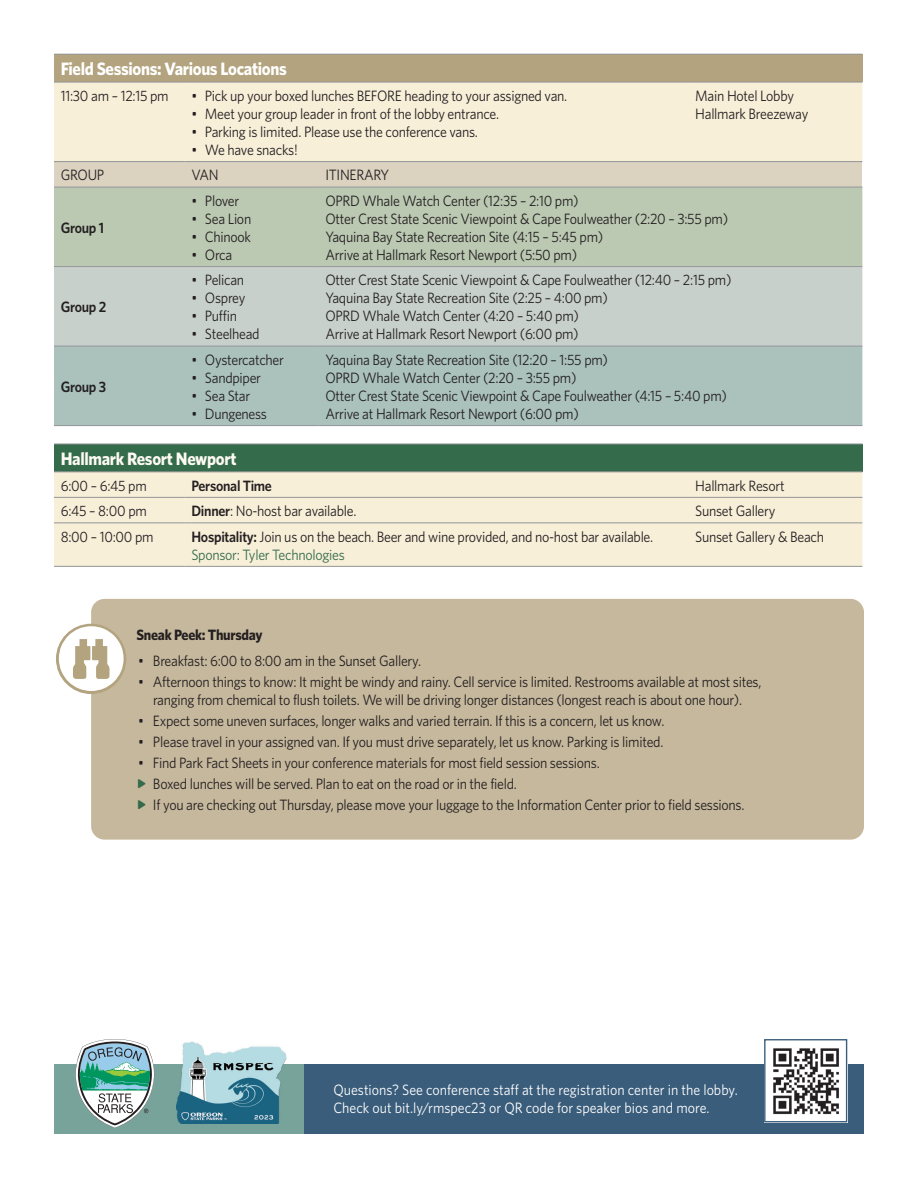
<style>
.page{position:relative;width:918px;height:1188px;background:#fff}
.page>*{position:absolute;margin:0;border:0;box-sizing:border-box;transform-origin:0 0}
.t1{font:700 18px "Whitney";letter-spacing:-.02em;color:#fff;scale:.93 1}
.t2{font:700 18px "Whitney";letter-spacing:-.02em;color:#fdfaf4;scale:.93 1}
.t3{font:15px/18px "Whitney";letter-spacing:-.02em;color:#231f20;scale:.93 1}
.t4{font:15px/18px "Whitney";color:#fff;scale:.93 1}
.t5{font:600 15px "Whitney";letter-spacing:-.02em;color:#231f20;scale:.93 1}
.t6{font:700 15px "Whitney";letter-spacing:-.02em;color:#231f20;scale:.93 1}
.s1{font-weight:600}
.s2{color:#346b4a}
</style>
<div class="page">
<div style="left:91px;top:599px;width:773px;height:241px;background:#c6b89d;border-radius:14px"></div>
<div style="left:54px;top:54px;width:808px;height:28px;background:#b3a47f"></div>
<div style="left:54px;top:83px;width:808px;height:78px;background:#f8efd9"></div>
<div style="left:54px;top:162px;width:265px;height:25px;background:#dbd2c0"></div>
<div style="left:319px;top:162px;width:543px;height:25px;background:#dbd2c0"></div>
<div style="left:54px;top:188px;width:808px;height:78px;background:#bbc8b2"></div>
<div style="left:54px;top:267px;width:808px;height:79px;background:#c8d0cc"></div>
<div style="left:54px;top:347px;width:808px;height:78px;background:#aac1bc"></div>
<hr style="left:54px;top:161px;width:131px;height:1px;background:#939598">
<hr style="left:54px;top:187px;width:265px;height:1px;background:#939598">
<hr style="left:54px;top:266px;width:265px;height:1px;background:#939598">
<hr style="left:54px;top:346px;width:265px;height:1px;background:#939598">
<hr style="left:54px;top:425px;width:265px;height:1px;background:#939598">
<hr style="left:54px;top:54px;width:808px;height:1px;background:#939598">
<hr style="left:54px;top:82px;width:131px;height:1px;background:#939598">
<hr style="left:689px;top:82px;width:173px;height:1px;background:#939598">
<hr style="left:185px;top:82px;width:504px;height:1px;background:#939598">
<hr style="left:185px;top:161px;width:677px;height:1px;background:#939598">
<hr style="left:319px;top:187px;width:543px;height:1px;background:#939598">
<hr style="left:319px;top:266px;width:543px;height:1px;background:#939598">
<hr style="left:319px;top:346px;width:543px;height:1px;background:#939598">
<hr style="left:319px;top:425px;width:543px;height:1px;background:#939598">
<div style="left:54px;top:444px;width:808px;height:28px;background:#346b4a"></div>
<div style="left:54px;top:473px;width:808px;height:93px;background:#f8efd9"></div>
<hr style="left:54px;top:497px;width:131px;height:1px;background:#939598">
<hr style="left:54px;top:523px;width:131px;height:1px;background:#939598">
<hr style="left:54px;top:566px;width:131px;height:1px;background:#939598">
<hr style="left:54px;top:444px;width:808px;height:1px;background:#939598">
<hr style="left:54px;top:472px;width:808px;height:1px;background:#939598">
<hr style="left:185px;top:566px;width:677px;height:1px;background:#939598">
<hr style="left:185px;top:497px;width:677px;height:1px;background:#939598">
<hr style="left:185px;top:523px;width:677px;height:1px;background:#939598">
<div style="left:56px;top:624px;width:70px;height:70px;background:#b3a47f;border-radius:50%"></div>
<svg style="left:59px;top:626px;width:65px;height:65px"></svg>
<div style="left:54px;top:1065px;width:251px;height:69px;background:#78a39b"></div>
<div style="left:305px;top:1065px;width:559px;height:69px;background:#3a5d7b"></div>
<img style="left:176px;top:1042px;width:110px;height:82px">
<img style="left:766px;top:1048px;width:79px;height:72px">
<div style="left:764px;top:1039px;width:83px;height:83px;border:1px solid #3a5d7b"></div>
<svg style="left:75px;top:1039px;width:80px;height:89px"></svg>
<p class="t1" style="left:61px;top:59px;width:245px">Field Sessions: Various Locations</p>
<p class="t3" style="left:61px;top:88px;width:118px">11:30 am – 12:15 pm</p>
<p class="t3" style="left:191px;top:88px;width:406px">• Pick up your boxed lunches BEFORE heading to your assigned van.</p>
<p class="t3" style="left:191px;top:106px;width:332px">• Meet your group leader in front of the lobby entrance.</p>
<p class="t3" style="left:191px;top:124px;width:310px">• Parking is limited. Please use the conference vans.</p>
<p class="t3" style="left:191px;top:142px;width:116px">• We have snacks!</p>
<p class="t3" style="left:61px;top:167px;width:48px">GROUP</p>
<p class="t3" style="left:191px;top:167px;width:31px">VAN</p>
<p class="t3" style="left:325px;top:167px;width:70px">ITINERARY</p>
<p class="t3" style="left:695px;top:88px;width:123px">Main Hotel Lobby<br>Hallmark Breezeway</p>
<p class="t5" style="left:61px;top:222px;width:48px">Group 1</p>
<p class="t5" style="left:61px;top:302px;width:51px">Group 2</p>
<p class="t5" style="left:61px;top:381px;width:50px">Group 3</p>
<p class="t3" style="left:191px;top:193px;width:53px">• Plover</p>
<p class="t3" style="left:191px;top:211px;width:66px">• Sea Lion</p>
<p class="t3" style="left:191px;top:229px;width:66px">• Chinook</p>
<p class="t3" style="left:191px;top:247px;width:45px">• Orca</p>
<p class="t3" style="left:191px;top:272px;width:58px">• Pelican</p>
<p class="t3" style="left:191px;top:290px;width:60px">• Osprey</p>
<p class="t3" style="left:191px;top:308px;width:50px">• Puffin</p>
<p class="t3" style="left:191px;top:326px;width:75px">• Steelhead</p>
<p class="t3" style="left:191px;top:352px;width:101px">• Oystercatcher</p>
<p class="t3" style="left:191px;top:370px;width:76px">• Sandpiper</p>
<p class="t3" style="left:191px;top:388px;width:65px">• Sea Star</p>
<p class="t3" style="left:191px;top:406px;width:83px">• Dungeness</p>
<p class="t3" style="left:325px;top:193px;width:435px">OPRD Whale Watch Center (12:35 – 2:10 pm)<br>Otter Crest State Scenic Viewpoint &amp; Cape Foulweather (2:20 – 3:55 pm)<br>Yaquina Bay State Recreation Site (4:15 – 5:45 pm)<br>Arrive at Hallmark Resort Newport (5:50 pm)</p>
<p class="t3" style="left:325px;top:272px;width:438px">Otter Crest State Scenic Viewpoint &amp; Cape Foulweather (12:40 – 2:15 pm)<br>Yaquina Bay State Recreation Site (2:25 – 4:00 pm)<br>OPRD Whale Watch Center (4:20 – 5:40 pm)<br>Arrive at Hallmark Resort Newport (6:00 pm)</p>
<p class="t3" style="left:325px;top:352px;width:433px">Yaquina Bay State Recreation Site (12:20 – 1:55 pm)<br>OPRD Whale Watch Center (2:20 – 3:55 pm)<br>Otter Crest State Scenic Viewpoint &amp; Cape Foulweather (4:15 – 5:40 pm)<br>Arrive at Hallmark Resort Newport (6:00 pm)</p>
<p class="t2" style="left:61px;top:448px;width:191px">Hallmark Resort Newport</p>
<p class="t3" style="left:61px;top:478px;width:94px">6:00 – 6:45 pm</p>
<p class="t5" style="left:191px;top:480px;width:88px">Personal Time</p>
<p class="t3" style="left:695px;top:478px;width:98px">Hallmark Resort</p>
<p class="t3" style="left:61px;top:503px;width:94px">6:45 – 8:00 pm</p>
<p class="t3" style="left:191px;top:503px;width:179px"><span class="s1">Dinner</span>: No-host bar available.</p>
<p class="t3" style="left:695px;top:503px;width:88px">Sunset Gallery</p>
<p class="t3" style="left:61px;top:529px;width:101px">8:00 – 10:00 pm</p>
<p class="t3" style="left:191px;top:529px;width:498px"><span class="s1">Hospitality:</span> Join us on the beach. Beer and wine provided, and no-host bar available.<br><span class="s2">Sponsor: Tyler Technologies</span></p>
<p class="t3" style="left:695px;top:529px;width:140px">Sunset Gallery &amp; Beach</p>
<p class="t6" style="left:137px;top:626px;width:137px">Sneak Peek: Thursday</p>
<p class="t3" style="left:138px;top:652px;width:306px">• Breakfast: 6:00 to 8:00 am in the Sunset Gallery.</p>
<p class="t3" style="left:138px;top:673px;width:672px;text-align:center">• Afternoon things to know: It might be windy and rainy. Cell service is limited. Restrooms available at most sites, ranging from chemical to flush toilets. We will be driving longer distances (longest reach is about one hour).</p>
<p class="t3" style="left:138px;top:712px;width:568px">• Expect some uneven surfaces, longer walks and varied terrain. If this is a concern, let us know.</p>
<p class="t3" style="left:138px;top:733px;width:566px">• Please travel in your assigned van. If you must drive separately, let us know. Parking is limited.</p>
<p class="t3" style="left:153px;top:753px;width:638px;line-height:21px;text-indent:-15px">• Find Park Fact Sheets in your conference materials for most field session sessions.<br>Boxed lunches will be served. Plan to eat on the road or in the field.<br>If you are checking out Thursday, please move your luggage to the Information Center prior to field sessions.</p>
<p class="t4" style="left:333px;top:1082px;width:436px">Questions? See conference staff at the registration center in the lobby.<br>Check out bit.ly/rmspec23 or QR code for speaker bios and more.</p>
</div>
